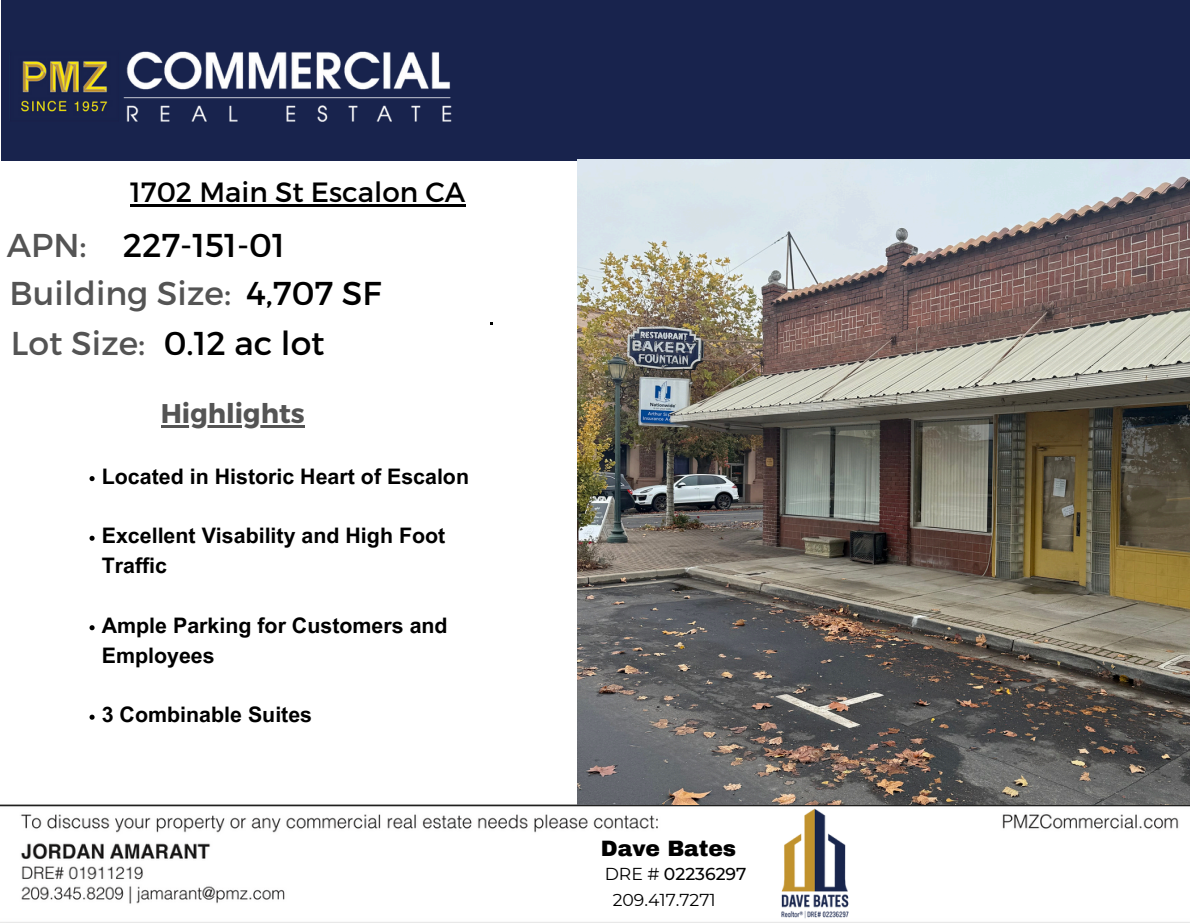
<style>
.page{position:relative;width:1190px;height:923px;background:#fff}
.page>*{position:absolute;margin:0;border:0;box-sizing:border-box;transform-origin:0 0}
.t1{font:33px "Montserrat";color:#000}
.t2{font:33px "Montserrat";color:#545454}
.t3{font:27.75px "Montserrat";color:#000}
.t4{font:700 27px "Montserrat";color:#545454}
.t5{font:900 21.75px "Archivo";color:#000}
.t6{font:700 21.45px/29.8px "Arial MT Pro";color:#000}
.t7{font:500 17.25px "Montserrat";color:#000}
.t8{font:17.25px "Montserrat";color:#000}
.s1{font-weight:400}
</style>
<div class="page">
<div style="left:1px;top:0;width:1188px;height:161px;background:#18234d"></div>
<img style="left:21px;top:51px;width:431px;height:71px">
<img style="left:0;top:804px;width:1189px;height:100px">
<img style="left:577px;top:159px;width:612px;height:645px">
<hr style="left:130px;top:204px;width:335px;height:2px;background:#000">
<hr style="left:161px;top:425px;width:143px;height:2px;background:#545454">
<svg style="left:89px;top:476px;width:6px;height:5px"></svg>
<svg style="left:89px;top:535px;width:6px;height:6px"></svg>
<svg style="left:89px;top:625px;width:6px;height:5px"></svg>
<svg style="left:89px;top:714px;width:6px;height:5px"></svg>
<img style="left:749px;top:790px;width:131px;height:129px">
<h1 class="t3" style="left:130px;top:174px;width:337px">1702 Main St Escalon CA</h1>
<p class="t2" style="left:7px;top:224px;width:81px">APN:</p>
<p class="t1" style="left:123px;top:224px;width:164px">227-151-01</p>
<p class="t2" style="left:10px;top:272px;width:223px">Building Size:</p>
<p class="t1" style="left:246px;top:272px;width:137px">4,707 SF</p>
<h2 class="t2" style="left:11px;top:321px;width:136px">Lot Size:</h2>
<h4 class="t1" style="left:164px;top:321px;width:162px">0.12 ac lot</h4>
<h1 class="t4" style="left:161px;top:395px;width:145px">Highlights</h1>
<h2 class="t6" style="left:102px;top:464px;width:369px">Located in Historic Heart of Escalon</h2>
<h2 class="t6" style="left:102px;top:523px;width:345px">Excellent Visability and High Foot<br>Traffic</h2>
<h2 class="t6" style="left:102px;top:613px;width:347px">Ample Parking for Customers and<br>Employees</h2>
<p class="t6" style="left:102px;top:702px;width:212px">3 Combinable Suites</p>
<h3 class="t5" style="left:600px;top:837px;width:137px">Dave Bates</h3>
<p class="t7" style="left:604px;top:863px;width:143px"><span class="s1">DRE #</span> 02236297</p>
<p class="t8" style="left:612px;top:889px;width:105px">209.417.7271</p>
</div>
